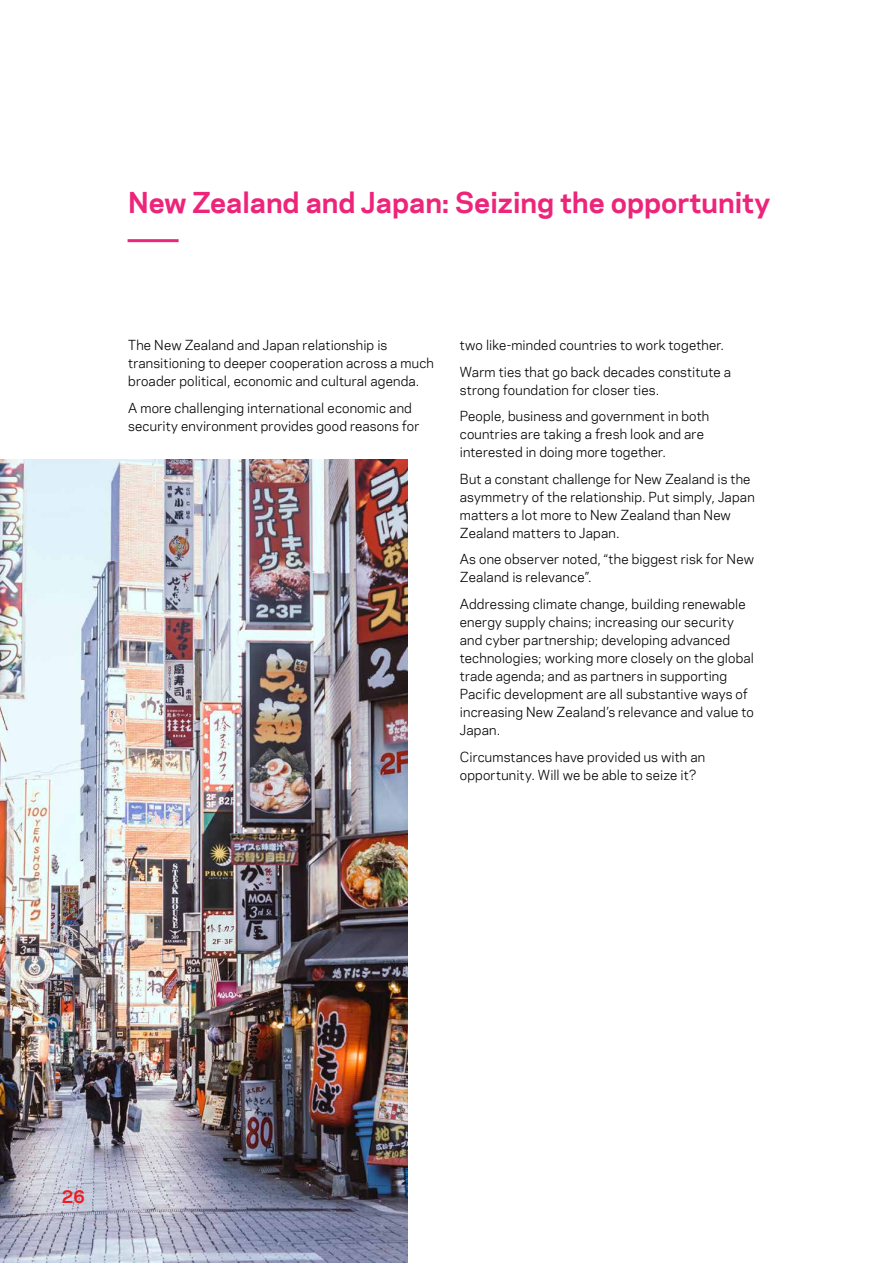
<style>
.page{position:relative;width:893px;height:1263px;background:#fff}
.page>*{position:absolute;margin:0;border:0;box-sizing:border-box;transform-origin:0 0}
.t1{font:700 27px "Polaris";color:#ed257a}
.t2{font:700 16.5px "Polaris";color:#ed1d24}
.t3{font:12.75px/18px "Polaris";letter-spacing:.015em;color:#000}
</style>
<div class="page">
<hr style="left:128px;top:239px;width:51px;height:3px;background:#ed257a">
<img style="left:0;top:459px;width:408px;height:804px">
<h1 class="t1" style="left:128px;top:182px;width:644px">New Zealand and Japan: Seizing the opportunity</h1>
<p class="t3" style="left:128px;top:336px;width:307px">The New Zealand and Japan relationship is transitioning to deeper cooperation across a much broader political, economic and cultural agenda.</p>
<p class="t3" style="left:128px;top:398px;width:293px">A more challenging international economic and security environment provides good reasons for</p>
<p class="t3" style="left:460px;top:331px;width:273px;line-height:26.5px">two like-minded countries to work together.<br>Warm ties that go back decades constitute a</p>
<p class="t3" style="left:460px;top:376px;width:251px;line-height:26.5px">strong foundation for closer ties.<br>People, business and government in both</p>
<p class="t3" style="left:460px;top:425px;width:246px">countries are taking a fresh look and are interested in doing more together.</p>
<p class="t3" style="left:460px;top:469px;width:296px">But a constant challenge for New Zealand is the asymmetry of the relationship. Put simply, Japan matters a lot more to New Zealand than New Zealand matters to Japan.</p>
<p class="t3" style="left:460px;top:550px;width:296px">As one observer noted, “the biggest risk for New<br>Zealand is relevance”.</p>
<p class="t3" style="left:460px;top:594px;width:296px">Addressing climate change, building renewable energy supply chains; increasing our security and cyber partnership; developing advanced technologies; working more closely on the global trade agenda; and as partners in supporting Pacific development are all substantive ways of increasing New Zealand’s relevance and value to Japan.</p>
<p class="t3" style="left:460px;top:747px;width:247px">Circumstances have provided us with an opportunity. Will we be able to seize it?</p>
<p class="t2" style="left:62px;top:1184px;width:25px">26</p>
</div>
